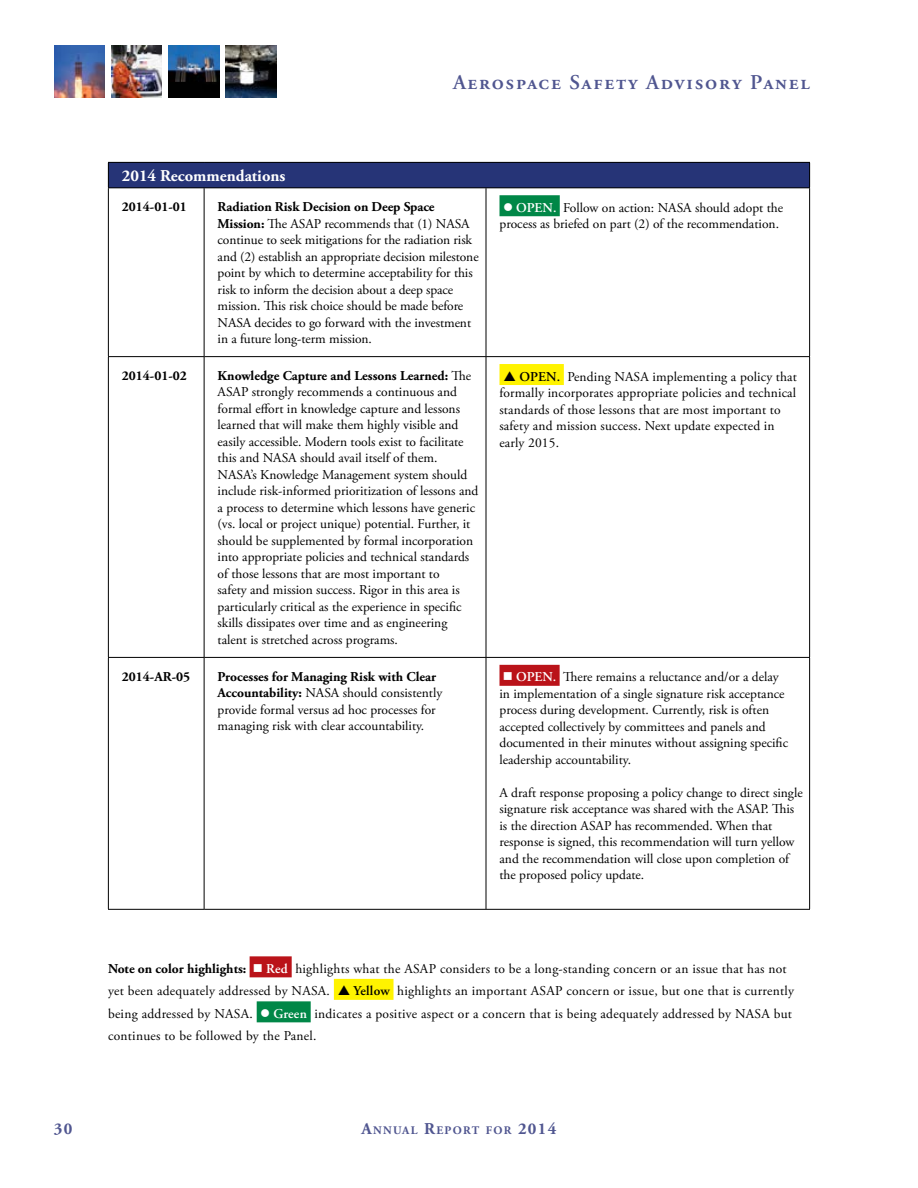
<style>
.page{position:relative;width:918px;height:1188px;background:#fff}
.page>*{position:absolute;margin:0;border:0;box-sizing:border-box;transform-origin:0 0}
.t1{font:600 21px "Adobe Garamond Pro";letter-spacing:.08em;color:#505690}
.t2{font:700 16.5px "Adobe Garamond Pro";color:#fff}
.t3{font:700 16.5px "Adobe Garamond Pro";color:#505690}
.t4{font:13.5px/16.5px "Adobe Garamond Pro";color:#000}
.t5{font:13.5px/22.5px "Adobe Garamond Pro";letter-spacing:.02em;color:#000}
.t6{font:700 13.5px "Adobe Garamond Pro";color:#000}
.t7{font:700 11.55px "Adobe Garamond Pro";letter-spacing:.115em;color:#505690}
.s1{font-weight:700}
.s2{color:#fff}
.s3{font-weight:600;color:#fff}
.s4{font-weight:600}
.s5{font-size:16.5px}
</style>
<div class="page">
<img style="left:111px;top:46px;width:51px;height:51px">
<img style="left:226px;top:46px;width:50px;height:51px">
<img style="left:54px;top:46px;width:51px;height:51px">
<img style="left:168px;top:46px;width:51px;height:51px">
<div style="left:108px;top:162px;width:702px;height:26px;background:#263477"></div>
<hr style="left:108px;top:162px;width:96px;height:1px;background:#000">
<svg style="left:108px;top:163px;width:1px;height:24px"></svg>
<hr style="left:204px;top:162px;width:282px;height:1px;background:#000">
<hr style="left:486px;top:162px;width:324px;height:1px;background:#000">
<svg style="left:809px;top:163px;width:1px;height:24px"></svg>
<hr style="left:108px;top:187px;width:96px;height:1px;background:#000">
<hr style="left:108px;top:188px;width:1px;height:168px;background:#000">
<hr style="left:204px;top:187px;width:282px;height:1px;background:#000">
<hr style="left:204px;top:188px;width:1px;height:168px;background:#000">
<hr style="left:486px;top:187px;width:324px;height:1px;background:#000">
<hr style="left:486px;top:188px;width:1px;height:168px;background:#000">
<hr style="left:809px;top:188px;width:1px;height:168px;background:#000">
<hr style="left:108px;top:356px;width:96px;height:1px;background:#000">
<hr style="left:108px;top:357px;width:1px;height:300px;background:#000">
<hr style="left:204px;top:356px;width:282px;height:1px;background:#000">
<hr style="left:204px;top:357px;width:1px;height:300px;background:#000">
<hr style="left:486px;top:356px;width:324px;height:1px;background:#000">
<hr style="left:486px;top:357px;width:1px;height:300px;background:#000">
<hr style="left:809px;top:357px;width:1px;height:300px;background:#000">
<hr style="left:108px;top:657px;width:96px;height:1px;background:#000">
<hr style="left:108px;top:658px;width:1px;height:251px;background:#000">
<hr style="left:204px;top:657px;width:282px;height:1px;background:#000">
<hr style="left:204px;top:658px;width:1px;height:251px;background:#000">
<hr style="left:486px;top:657px;width:324px;height:1px;background:#000">
<hr style="left:486px;top:658px;width:1px;height:251px;background:#000">
<hr style="left:809px;top:658px;width:1px;height:251px;background:#000">
<hr style="left:108px;top:909px;width:96px;height:1px;background:#000">
<hr style="left:204px;top:909px;width:282px;height:1px;background:#000">
<hr style="left:486px;top:909px;width:324px;height:1px;background:#000">
<div style="left:500px;top:195px;width:60px;height:21px;background:#008747"></div>
<div style="left:500px;top:364px;width:64px;height:21px;background:#fff300"></div>
<div style="left:500px;top:665px;width:60px;height:21px;background:#ba1319"></div>
<div style="left:250px;top:956px;width:42px;height:21px;background:#ba1319"></div>
<div style="left:334px;top:979px;width:60px;height:21px;background:#fff300"></div>
<div style="left:257px;top:1001px;width:54px;height:21px;background:#008747"></div>
<h1 class="t1" style="left:453px;top:70px;width:358px">Aerospace Safety Advisory Panel</h1>
<h1 class="t2" style="left:122px;top:166px;width:165px">2014 Recommendations</h1>
<p class="t6" style="left:122px;top:199px;width:67px">2014-01-01</p>
<p class="t4" style="left:218px;top:199px;width:263px"><span class="s1">Radiation Risk Decision on Deep Space Mission:</span> The ASAP recommends that (1) NASA continue to seek mitigations for the radiation risk and (2) establish an appropriate decision milestone point by which to determine acceptability for this risk to inform the decision about a deep space mission. This risk choice should be made before NASA decides to go forward with the investment in a future long-term mission.</p>
<p class="t4" style="left:499px;top:200px;width:285px"><span class="s2">●</span> <span class="s3">OPEN .</span> Follow on action: NASA should adopt the process as briefed on part (2) of the recommendation.</p>
<p class="t6" style="left:122px;top:368px;width:67px">2014-01-02</p>
<p class="t4" style="left:218px;top:368px;width:262px"><span class="s1">Knowledge Capture and Lessons Learned:</span> The ASAP strongly recommends a continuous and formal effort in knowledge capture and lessons learned that will make them highly visible and easily accessible. Modern tools exist to facilitate this and NASA should avail itself of them.<br>NASA’s Knowledge Management system should include risk-informed prioritization of lessons and a process to determine which lessons have generic (vs. local or project unique) potential. Further, it should be supplemented by formal incorporation into appropriate policies and technical standards of those lessons that are most important to<br>safety and mission success. Rigor in this area is particularly critical as the experience in specific skills dissipates over time and as engineering talent is stretched across programs.</p>
<p class="t4" style="left:499px;top:368px;width:299px;text-indent:20px"><span class="s4">OPEN .</span> Pending NASA implementing a policy that formally incorporates appropriate policies and technical standards of those lessons that are most important to safety and mission success. Next update expected in early 2015.</p>
<p class="t6" style="left:122px;top:669px;width:70px">2014-AR-05</p>
<p class="t4" style="left:218px;top:669px;width:226px"><span class="s1">Processes for Managing Risk with Clear Accountability:</span> NASA should consistently provide formal versus ad hoc processes for managing risk with clear accountability.</p>
<p class="t4" style="left:500px;top:669px;width:290px"><span class="s2">■</span> <span class="s3">OPEN .</span> There remains a reluctance and/or a delay in implementation of a single signature risk acceptance process during development. Currently, risk is often accepted collectively by committees and panels and documented in their minutes without assigning specific leadership accountability.</p>
<p class="t4" style="left:500px;top:785px;width:305px">A draft response proposing a policy change to direct single signature risk acceptance was shared with the ASAP. This is the direction ASAP has recommended. When that response is signed, this recommendation will turn yellow and the recommendation will close upon completion of the proposed policy update.</p>
<p class="t5" style="left:108px;top:958px;width:680px"><span class="s1">Note on color highlights:</span> <span class="s2">■</span> <span class="s3">Red</span> highlights what the ASAP considers to be a long-standing concern or an issue that has not yet been adequately addressed by NASA.</p>
<p class="t5" style="left:108px;top:980px;width:687px;text-indent:245px"><span class="s4">Yellow</span> highlights an important ASAP concern or issue, but one that is currently being addressed by NASA. <span class="s2">●</span> <span class="s3">Green</span> indicates a positive aspect or a concern that is being adequately addressed by NASA but continues to be followed by the Panel.</p>
<p class="t3" style="left:54px;top:1119px;width:20px">30</p>
<p class="t7" style="left:362px;top:1124px;width:196px"><span class="s5">A</span>NNUAL <span class="s5">R</span>EPORT FOR <span class="s5">2014</span></p>
</div>
